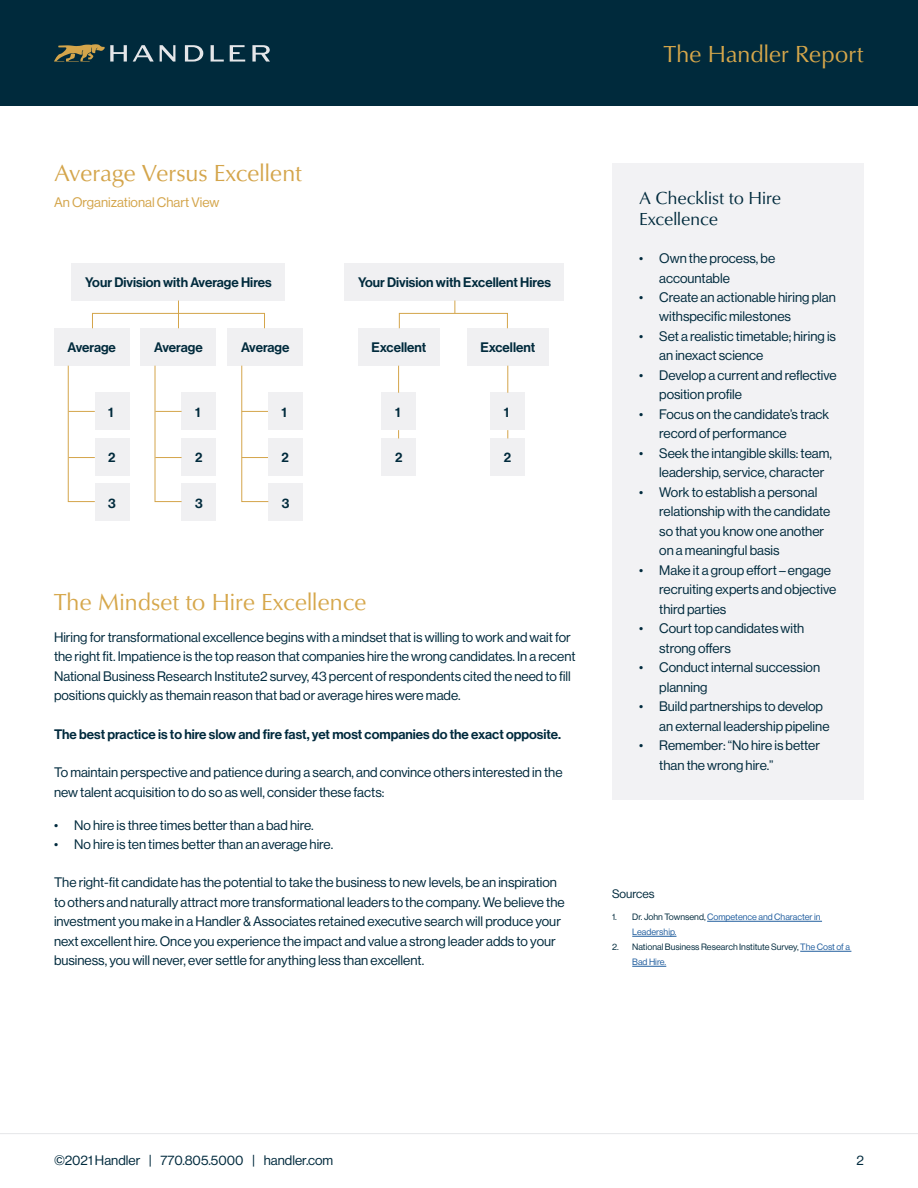
<style>
.page{position:relative;width:918px;height:1188px;background:#fff}
.page>*{position:absolute;margin:0;border:0;box-sizing:border-box;transform-origin:0 0}
.t1{font:24px "Classico URW";color:#d6a74b}
.t2{font:24px "Classico URW";color:#d4a54b}
.t3{font:18px/21px "Classico URW";color:#002a3c}
.t4{font:13.5px/19.5px "N Haas Grotesk DS Pro 55 Rg";color:#002a3d}
.t5{font:13.5px "N Haas Grotesk DS Pro 65 Md";color:#002a3c}
.t6{font:13.5px "N Haas Grotesk DS Pro 65 Md";color:#002a3d}
.t7{font:13.5px "N Haas Grotesk DS Pro 55 Rg";color:#d4a54b}
.t8{font:12px "N Haas Grotesk DS Pro 55 Rg";color:#002a3d}
.t9{font:9px/15px "N Haas Grotesk DS Pro 55 Rg";color:#002a3d}
.t10{font:9px/15px "N Haas Grotesk DS Pro 55 Rg";color:#205d9e}
.s1{color:#002a3d}
.s2{color:#205d9e}
</style>
<div class="page">
<hr style="left:0;top:1133px;width:918px;height:1px;background:#e5e6e9">
<hr style="left:707px;top:921px;width:115px;height:1px;background:#205d9e">
<hr style="left:632px;top:936px;width:45px;height:1px;background:#205d9e">
<hr style="left:800px;top:951px;width:51px;height:1px;background:#205d9e">
<hr style="left:632px;top:966px;width:34px;height:1px;background:#205d9e">
<div style="left:0;top:0;width:918px;height:106px;background:#002a3c"></div>
<svg style="left:54px;top:44px;width:73px;height:18px"></svg>
<svg style="left:133px;top:45px;width:21px;height:17px"></svg>
<svg style="left:160px;top:45px;width:15px;height:17px"></svg>
<svg style="left:185px;top:45px;width:18px;height:17px"></svg>
<svg style="left:211px;top:45px;width:13px;height:17px"></svg>
<svg style="left:230px;top:45px;width:15px;height:17px"></svg>
<svg style="left:252px;top:45px;width:18px;height:17px"></svg>
<div style="left:612px;top:163px;width:252px;height:637px;background:#f2f2f4"></div>
<div style="left:72px;top:263px;width:213px;height:38px;background:#f0f0f2"></div>
<div style="left:345px;top:263px;width:219px;height:38px;background:#f0f0f2"></div>
<div style="left:54px;top:328px;width:75px;height:38px;background:#f0f0f2"></div>
<div style="left:95px;top:393px;width:34px;height:37px;background:#f0f0f2"></div>
<div style="left:182px;top:393px;width:34px;height:37px;background:#f0f0f2"></div>
<div style="left:268px;top:393px;width:35px;height:37px;background:#f0f0f2"></div>
<div style="left:382px;top:393px;width:34px;height:37px;background:#f0f0f2"></div>
<div style="left:490px;top:393px;width:35px;height:37px;background:#f0f0f2"></div>
<div style="left:95px;top:438px;width:34px;height:38px;background:#f0f0f2"></div>
<div style="left:182px;top:438px;width:34px;height:38px;background:#f0f0f2"></div>
<div style="left:268px;top:438px;width:35px;height:38px;background:#f0f0f2"></div>
<div style="left:382px;top:438px;width:34px;height:38px;background:#f0f0f2"></div>
<div style="left:490px;top:438px;width:35px;height:38px;background:#f0f0f2"></div>
<div style="left:95px;top:484px;width:34px;height:37px;background:#f0f0f2"></div>
<div style="left:182px;top:484px;width:34px;height:37px;background:#f0f0f2"></div>
<div style="left:268px;top:484px;width:35px;height:37px;background:#f0f0f2"></div>
<div style="left:141px;top:328px;width:75px;height:38px;background:#f0f0f2"></div>
<div style="left:228px;top:328px;width:75px;height:38px;background:#f0f0f2"></div>
<div style="left:358px;top:328px;width:82px;height:38px;background:#f0f0f2"></div>
<div style="left:467px;top:328px;width:82px;height:38px;background:#f0f0f2"></div>
<div style="left:92px;top:313px;width:173px;height:16px;border:1px solid #d4a54b"></div>
<div style="left:399px;top:313px;width:109px;height:16px;border:1px solid #d4a54b"></div>
<svg style="left:178px;top:301px;width:1px;height:27px"></svg>
<svg style="left:454px;top:301px;width:1px;height:12px"></svg>
<svg style="left:398px;top:366px;width:1px;height:27px"></svg>
<svg style="left:507px;top:366px;width:1px;height:27px"></svg>
<svg style="left:154px;top:365px;width:28px;height:137px"></svg>
<svg style="left:241px;top:365px;width:28px;height:137px"></svg>
<svg style="left:68px;top:365px;width:28px;height:137px"></svg>
<h1 class="t1" style="left:664px;top:36px;width:202px">The Handler Report</h1>
<h1 class="t2" style="left:54px;top:155px;width:250px">Average Versus Excellent</h1>
<p class="t7" style="left:54px;top:195px;width:167px">An Organizational Chart View</p>
<p class="t5" style="left:85px;top:274px;width:188px">Your Division with Average Hires</p>
<p class="t5" style="left:358px;top:274px;width:194px">Your Division with Excellent Hires</p>
<p class="t5" style="left:68px;top:340px;width:50px">Average</p>
<p class="t5" style="left:154px;top:340px;width:50px">Average</p>
<p class="t5" style="left:241px;top:340px;width:50px">Average</p>
<p class="t5" style="left:372px;top:340px;width:56px">Excellent</p>
<p class="t5" style="left:480px;top:340px;width:56px">Excellent</p>
<p class="t5" style="left:108px;top:404px;width:7px">1</p>
<p class="t5" style="left:195px;top:404px;width:7px">1</p>
<p class="t5" style="left:281px;top:404px;width:7px">1</p>
<p class="t5" style="left:395px;top:404px;width:7px">1</p>
<p class="t5" style="left:504px;top:404px;width:7px">1</p>
<p class="t5" style="left:108px;top:450px;width:9px">2</p>
<p class="t5" style="left:195px;top:450px;width:9px">2</p>
<p class="t5" style="left:281px;top:450px;width:9px">2</p>
<p class="t5" style="left:395px;top:450px;width:9px">2</p>
<p class="t5" style="left:504px;top:450px;width:9px">2</p>
<p class="t5" style="left:108px;top:495px;width:9px">3</p>
<p class="t5" style="left:195px;top:495px;width:9px">3</p>
<p class="t5" style="left:282px;top:495px;width:9px">3</p>
<h1 class="t1" style="left:54px;top:585px;width:314px">The Mindset to Hire Excellence</h1>
<p class="t4" style="left:54px;top:627px;width:523px">Hiring for transformational excellence begins with a mindset that is willing to work and wait for the right fit. Impatience is the top reason that companies hire the wrong candidates. In a recent National Business Research Institute2 survey, 43 percent of respondents cited the need to fill positions quickly as themain reason that bad or average hires were made.</p>
<p class="t6" style="left:54px;top:727px;width:509px">The best practice is to hire slow and fire fast, yet most companies do the exact opposite.</p>
<p class="t4" style="left:54px;top:763px;width:510px">To maintain perspective and patience during a search, and convince others interested in the new talent acquisition to do so as well, consider these facts:</p>
<p class="t4" style="left:54px;top:815px;width:261px">• No hire is three times better than a bad hire.</p>
<p class="t4" style="left:54px;top:835px;width:281px">• No hire is ten times better than an average hire.</p>
<p class="t4" style="left:54px;top:873px;width:512px">The right-fit candidate has the potential to take the business to new levels, be an inspiration to others and naturally attract more transformational leaders to the company. We believe the investment you make in a Handler &amp; Associates retained executive search will produce your next excellent hire. Once you experience the impact and value a strong leader adds to your business, you will never, ever settle for anything less than excellent.</p>
<h2 class="t3" style="left:639px;top:187px;width:144px">A Checklist to Hire<br>Excellence</h2>
<p class="t4" style="left:659px;top:249px;width:117px;text-indent:-20px">• Own the process, be accountable</p>
<p class="t4" style="left:659px;top:288px;width:178px;text-indent:-20px">• Create an actionable hiring plan withspecific milestones</p>
<p class="t4" style="left:659px;top:327px;width:178px;text-indent:-20px">• Set a realistic timetable; hiring is an inexact science</p>
<p class="t4" style="left:659px;top:366px;width:179px;text-indent:-20px">• Develop a current and reflective position profile</p>
<p class="t4" style="left:659px;top:405px;width:172px;text-indent:-20px">• Focus on the candidate’s track record of performance</p>
<p class="t4" style="left:659px;top:444px;width:174px;text-indent:-20px">• Seek the intangible skills: team, leadership, service, character</p>
<p class="t4" style="left:659px;top:483px;width:173px;text-indent:-20px">• Work to establish a personal relationship with the candidate so that you know one another on a meaningful basis</p>
<p class="t4" style="left:659px;top:561px;width:179px;text-indent:-20px">• Make it a group effort – engage recruiting experts and objective third parties</p>
<p class="t4" style="left:659px;top:619px;width:147px;text-indent:-20px">• Court top candidates with strong offers</p>
<p class="t4" style="left:659px;top:658px;width:162px;text-indent:-20px">• Conduct internal succession planning</p>
<p class="t4" style="left:659px;top:697px;width:172px;text-indent:-20px">• Build partnerships to develop an external leadership pipeline</p>
<p class="t4" style="left:659px;top:736px;width:162px;text-indent:-20px">• Remember: “No hire is better than the wrong hire.”</p>
<p class="t8" style="left:612px;top:887px;width:44px">Sources</p>
<p class="t10" style="left:632px;top:909px;width:190px;text-indent:-20px"><span class="s1">1. Dr. John Townsend,</span> Competence and Character in<br>Leadership.</p>
<p class="t9" style="left:632px;top:939px;width:219px;text-indent:-20px">2. National Business Research Institute Survey, <span class="s2">The Cost of a<br>Bad Hire.</span></p>
<p class="t4" style="left:54px;top:1151px;width:281px">©2021 Handler | 770.805.5000 | handler.com</p>
<p class="t4" style="left:856px;top:1151px;width:9px">2</p>
</div>
